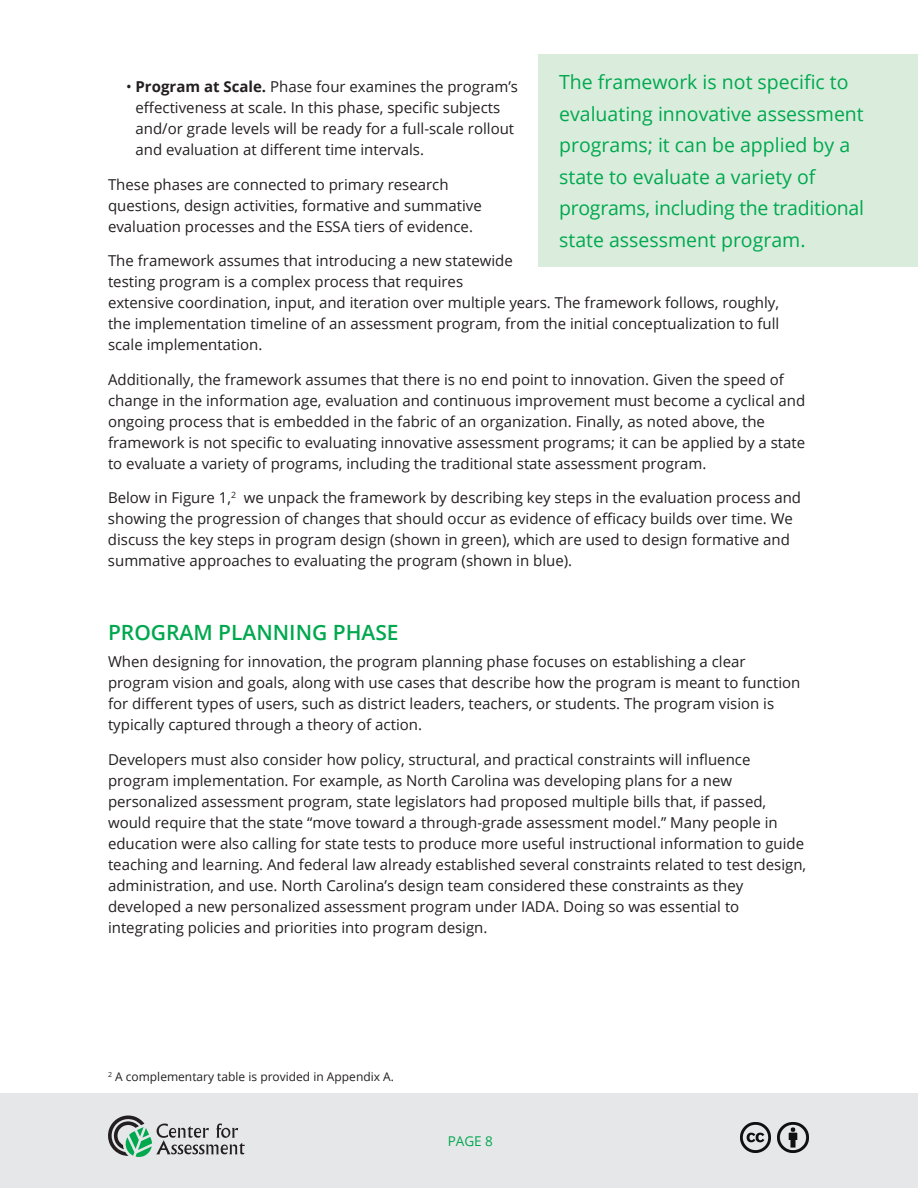
<style>
.page{position:relative;width:918px;height:1188px;background:#fff}
.page>*{position:absolute;margin:0;border:0;box-sizing:border-box;transform-origin:0 0}
.t1{font:600 21px "Open Sans";color:#00a84e}
.t2{font:19.5px/31.5px "Open Sans";color:#00a84e}
.t3{font:15px/21px "Open Sans";color:#231f20}
.t4{font:13.5px "Open Sans";color:#00a84e}
.t5{font:12px "Open Sans";color:#231f20}
.s1{font-weight:700}
</style>
<div class="page">
<div style="left:0;top:1094px;width:918px;height:94px;background:#e6e7e9"></div>
<svg style="left:108px;top:1116px;width:137px;height:41px"></svg>
<img style="left:778px;top:1122px;width:30px;height:31px">
<img style="left:740px;top:1122px;width:31px;height:30px">
<div style="left:539px;top:54px;width:379px;height:213px;background:#daeddd"></div>
<h2 class="t2" style="left:559px;top:66px;width:306px">The framework is not specific to evaluating innovative assessment programs; it can be applied by a state to evaluate a variety of programs, including the traditional state assessment program.</h2>
<p class="t3" style="left:136px;top:76px;width:384px;text-indent:-10px">• <span class="s1">Program at Scale.</span> Phase four examines the program’s effectiveness at scale. In this phase, specific subjects and/or grade levels will be ready for a full-scale rollout and evaluation at different time intervals.</p>
<p class="t3" style="left:108px;top:174px;width:375px">These phases are connected to primary research questions, design activities, formative and summative evaluation processes and the ESSA tiers of evidence.</p>
<p class="t3" style="left:108px;top:250px;width:673px">The framework assumes that introducing a new statewide<br>testing program is a complex process that requires<br>extensive coordination, input, and iteration over multiple years. The framework follows, roughly, the implementation timeline of an assessment program, from the initial conceptualization to full scale implementation.</p>
<p class="t3" style="left:108px;top:369px;width:699px">Additionally, the framework assumes that there is no end point to innovation. Given the speed of change in the information age, evaluation and continuous improvement must become a cyclical and ongoing process that is embedded in the fabric of an organization. Finally, as noted above, the framework is not specific to evaluating innovative assessment programs; it can be applied by a state to evaluate a variety of programs, including the traditional state assessment program.</p>
<p class="t3" style="left:108px;top:487px;width:695px">Below in Figure 1,<sup>2</sup> we unpack the framework by describing key steps in the evaluation process and showing the progression of changes that should occur as evidence of efficacy builds over time. We discuss the key steps in program design (shown in green), which are used to design formative and summative approaches to evaluating the program (shown in blue).</p>
<h1 class="t1" style="left:108px;top:618px;width:292px">PROGRAM PLANNING PHASE</h1>
<p class="t3" style="left:108px;top:651px;width:694px">When designing for innovation, the program planning phase focuses on establishing a clear program vision and goals, along with use cases that describe how the program is meant to function for different types of users, such as district leaders, teachers, or students. The program vision is typically captured through a theory of action.</p>
<p class="t3" style="left:108px;top:749px;width:700px">Developers must also consider how policy, structural, and practical constraints will influence program implementation. For example, as North Carolina was developing plans for a new personalized assessment program, state legislators had proposed multiple bills that, if passed, would require that the state “move toward a through-grade assessment model.” Many people in education were also calling for state tests to produce more useful instructional information to guide teaching and learning. And federal law already established several constraints related to test design, administration, and use. North Carolina’s design team considered these constraints as they developed a new personalized assessment program under IADA. Doing so was essential to integrating policies and priorities into program design.</p>
<p class="t5" style="left:108px;top:1068px;width:287px"><sup>2</sup> A complementary table is provided in Appendix A.</p>
<p class="t4" style="left:448px;top:1132px;width:47px">PAGE 8</p>
</div>
